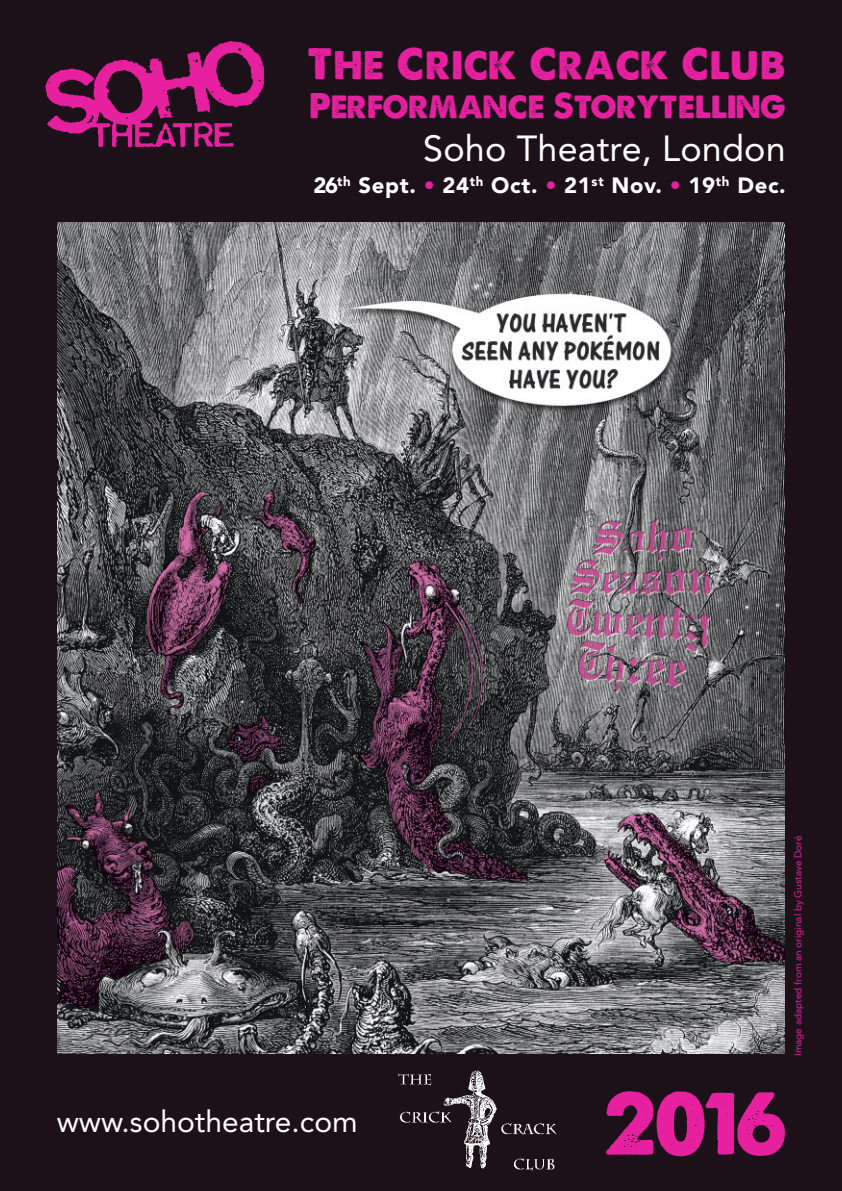
<style>
.page{position:relative;width:842px;height:1191px;background:#1d1119}
.page>*{position:absolute;margin:0;border:0;box-sizing:border-box;transform-origin:0 0}
.t1{font:84px "A Loveof Thunder";color:#e6209f}
.t2{font:42px "A Loveof Thunder";letter-spacing:.015em;color:#e6209f}
.t3{font:36px "Avenir";letter-spacing:.005em;color:#fff}
.t4{font:34px "A Loveof Thunder";letter-spacing:-.01em;color:#e6209f}
.t5{font:30px "Avenir";color:#fff}
.t6{font:900 22px "Avenir";letter-spacing:.03em;color:#fff}
.t7{font:10px "Avenir";color:#e6209f}
.s1{color:#e6209f}
</style>
<div class="page">
<img style="left:58px;top:222px;width:726px;height:831px">
<img style="left:398px;top:1070px;width:159px;height:101px">
<img style="left:45px;top:41px;width:219px;height:107px">
<h2 class="t2" style="left:307px;top:37px;width:480px">The Crick Crack Club</h2>
<h3 class="t4" style="left:309px;top:84px;width:478px">Performance Storytelling</h3>
<h3 class="t3" style="left:423px;top:134px;width:364px">Soho Theatre, London</h3>
<h3 class="t6" style="left:313px;top:176px;width:474px">26<sup>th</sup> Sept. <span class="s1">•</span> 24<sup>th</sup> Oct. <span class="s1">•</span> 21<sup>st</sup> Nov. <span class="s1">•</span> 19<sup>th</sup> Dec.</h3>
<h3 class="t5" style="left:57px;top:1109px;width:302px">www.sohotheatre.com</h3>
<p class="t7" style="left:794px;top:1056px;width:222px;rotate:-90deg">Image adapted from an original by Gustave Doré</p>
<h1 class="t1" style="left:603px;top:1070px;width:185px">2016</h1>
</div>
